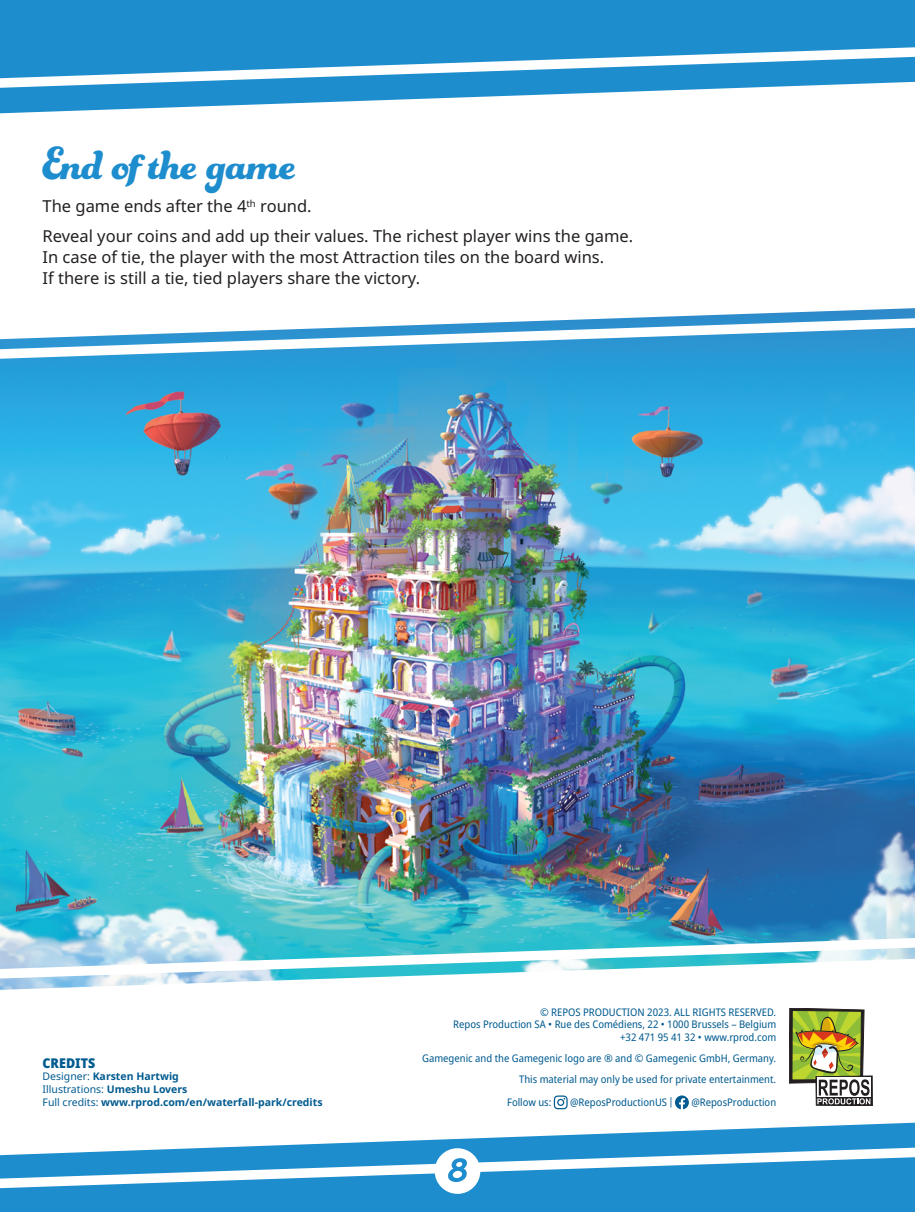
<style>
.page{position:relative;width:915px;height:1212px;background:#fff}
.page>*{position:absolute;margin:0;border:0;box-sizing:border-box;transform-origin:0 0}
.t1{font:49.5px "Funkydori";color:#1e8dcd}
.t2{font:16.5px/29.5px "Noto Sans";color:#231f20}
.t3{font:900 semi-condensed 13.5px "Noto Sans";color:#005b90}
.t4{font:semi-condensed 10.5px/12.6px "Noto Sans";color:#005b90;text-align:right}
.t5{font:700 10.5px/12.6px "Noto Sans";color:#005b90}
.s1{font-weight:400}
</style>
<div class="page">
<svg style="left:0;top:1122px;width:914px;height:90px;fill:#1e8dcd"></svg>
<div style="left:434px;top:1148px;width:46px;height:46px;background:#fff;border-radius:50%"></div>
<svg style="left:0;top:0;width:914px;height:114px;fill:#1e8dcd"></svg>
<svg style="left:0;top:47px;width:914px;height:41px"></svg>
<svg style="left:0;top:1147px;width:914px;height:41px"></svg>
<svg style="left:553px;top:1095px;width:14px;height:14px"></svg>
<svg style="left:675px;top:1095px;width:13px;height:14px"></svg>
<svg style="left:789px;top:1008px;width:83px;height:98px"></svg>
<img style="left:0;top:308px;width:914px;height:682px">
<svg style="left:0;top:938px;width:914px;height:40px"></svg>
<svg style="left:0;top:318px;width:914px;height:41px"></svg>
<h1 class="t1" style="left:43px;top:132px;width:256px">End of the game</h1>
<h2 class="t2" style="left:43px;top:192px;width:592px">The game ends after the 4<sup>th</sup> round.<br>Reveal your coins and add up their values. The richest player wins the game.</h2>
<h2 class="t2" style="left:43px;top:247px;width:563px;line-height:21px">In case of tie, the player with the most Attraction tiles on the board wins.<br>If there is still a tie, tied players share the victory.</h2>
<p class="t3" style="left:43px;top:1053px;width:54px">CREDITS</p>
<p class="t5" style="left:43px;top:1070px;width:281px"><span class="s1">Designer:</span> Karsten Hartwig<br><span class="s1">Illustrations:</span> Umeshu Lovers<br><span class="s1">Full credits:</span> www.rprod.com/en/waterfall-park/credits</p>
<p class="t4" style="left:453px;top:1006px;width:324px">© REPOS PRODUCTION 2023. ALL RIGHTS RESERVED.<br>Repos Production SA • Rue des Comédiens, 22 • 1000 Brussels – Belgium +32 471 95 41 32 • www.rprod.com</p>
<p class="t4" style="left:422px;top:1048px;width:355px;line-height:21.1px">Gamegenic and the Gamegenic logo are ® and © Gamegenic GmbH, Germany.<br>This material may only be used for private entertainment.</p>
<p class="t4" style="left:507px;top:1096px;width:46px">Follow us:</p>
<p class="t4" style="left:570px;top:1096px;width:105px">@ReposProductionUS |</p>
<p class="t4" style="left:691px;top:1096px;width:86px">@ReposProduction</p>
</div>
